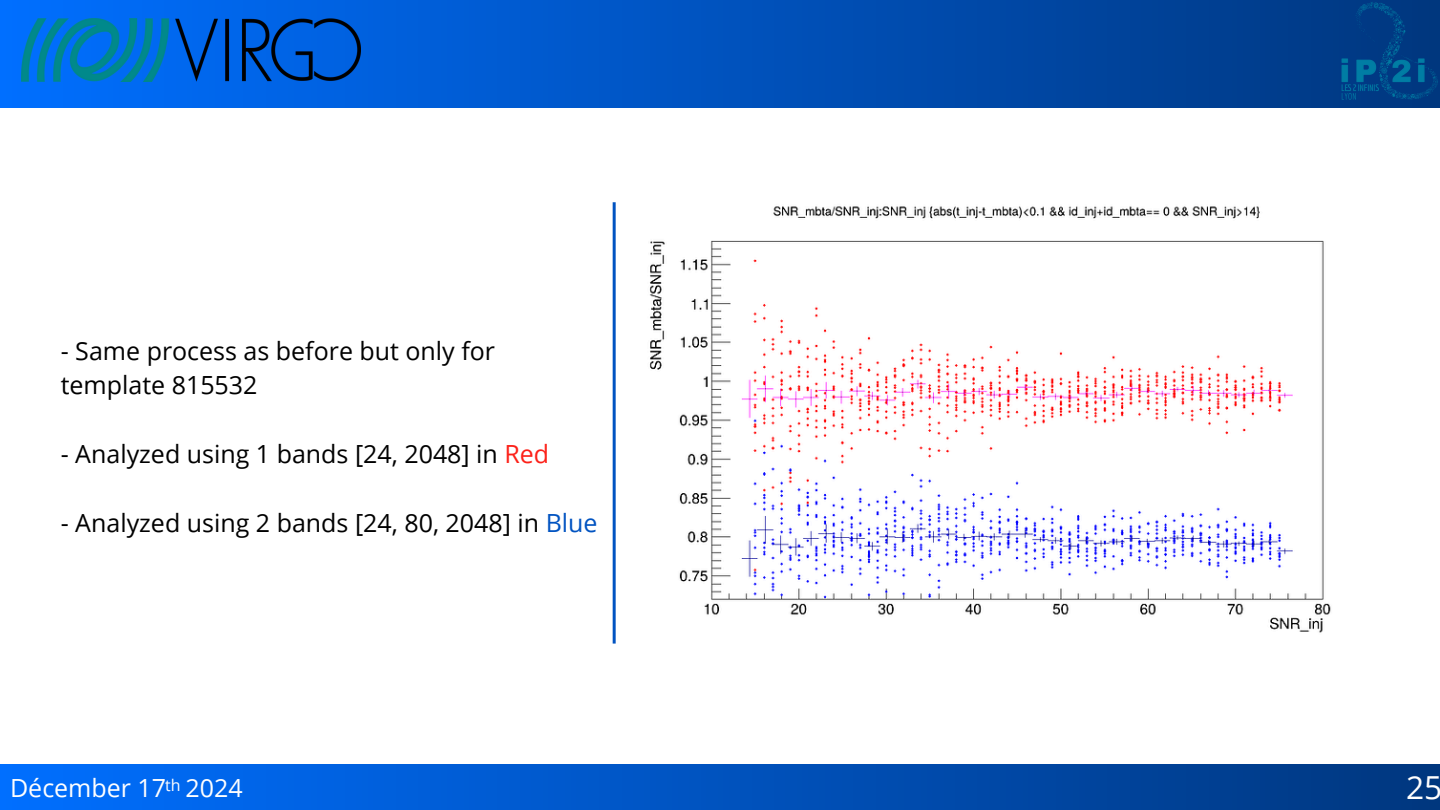
<style>
.page{position:relative;width:1440px;height:810px;background:#fff}
.page>*{position:absolute;margin:0;border:0;box-sizing:border-box;transform-origin:0 0}
.t1{font:31.7px "Open Sans";color:#fff}
.t2{font:25px/34.5px "Open Sans";color:#000}
.t3{font:25px "Open Sans";color:#fff}
.t4{font:16px "Open Sans";color:#fff}
.s1{color:#fc2119}
.s2{color:#0153c1}
</style>
<div class="page">
<div style="left:0;top:765px;width:1440px;height:45px;background:linear-gradient(to right,#006fff,#00367e)"></div>
<div style="left:0;top:0;width:1440px;height:107px;background:linear-gradient(to right,#006ffe,#00367e)"></div>
<img style="left:1341px;top:0;width:99px;height:107px">
<img style="left:21px;top:19px;width:339px;height:62px">
<img style="left:649px;top:206px;width:682px;height:427px">
<hr style="left:613px;top:202px;width:3px;height:442px;background:#0153c1">
<h2 class="t2" style="left:61px;top:333px;width:436px">- Same process as before but only for template 815532</h2>
<h2 class="t2" style="left:61px;top:436px;width:490px">- Analyzed using 1 bands [24, 2048] in <span class="s1">Red</span></h2>
<h2 class="t2" style="left:61px;top:505px;width:538px">- Analyzed using 2 bands [24, 80, 2048] in <span class="s2">Blue</span></h2>
<p class="t3" style="left:10px;top:770px;width:158px">Décember 17</p>
<p class="t4" style="left:165px;top:773px;width:17px">th</p>
<p class="t3" style="left:186px;top:770px;width:59px">2024</p>
<p class="t1" style="left:1406px;top:765px;width:38px">25</p>
</div>
